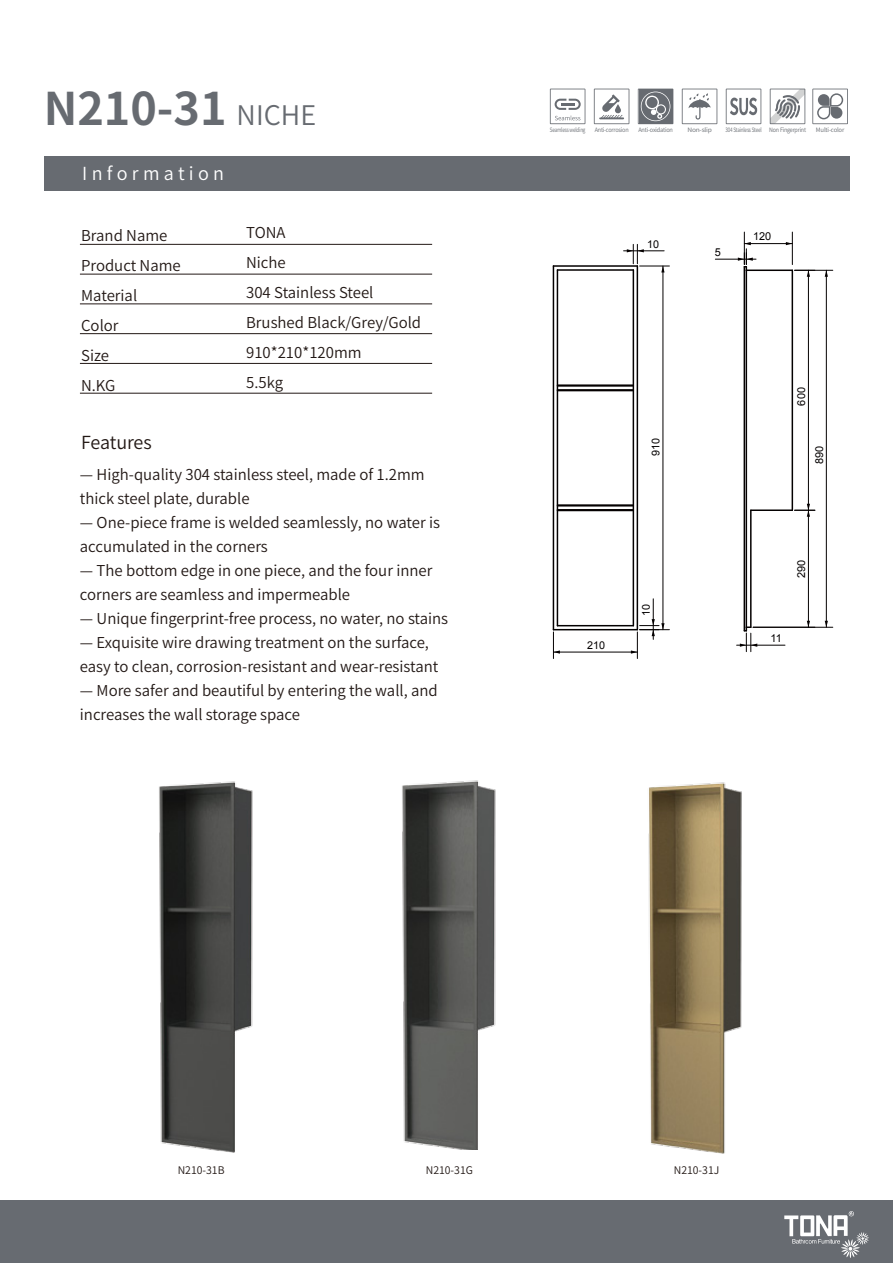
<style>
.page{position:relative;width:893px;height:1263px;background:#fff}
.page>*{position:absolute;margin:0;border:0;box-sizing:border-box;transform-origin:0 0}
.t1{font:700 45px "Source Han Sans CN";color:#676b71}
.t2{font:18px "Source Han Sans CN";letter-spacing:.24em;color:#fff}
.t3{font:18px "Source Han Sans CN";letter-spacing:-.015em;color:#221815}
.t4{font:15px/30px "Source Han Sans CN";color:#221815}
.t5{font:10.95px "Arial";color:#040000}
.t6{font:10.8px "Arial";color:#040000}
.t7{font:10.5px "Source Han Sans CN";color:#221815}
.t8{font:6px "Source Han Sans CN";letter-spacing:-.03em;color:#676b71;scale:.76 1}
.t9{font:6px "Source Han Sans CN";letter-spacing:-.03em;color:#676b71;scale:.91 1}
.t10{font:6px "Source Han Sans CN";letter-spacing:-.03em;color:#676b71;scale:.94 1}
.t11{font:6px "Source Han Sans CN";letter-spacing:-.03em;color:#676b71}
.t12{font:6px "Source Han Sans CN";letter-spacing:-.03em;color:#676b71;scale:1.11 1}
.s1{font-weight:400;font-size:27px}
</style>
<div class="page">
<div style="left:0;top:1201px;width:893px;height:62px;background:#676b71"></div>
<svg style="left:784px;top:1211px;width:85px;height:47px"></svg>
<div style="left:44px;top:156px;width:805px;height:34px;background:#676b71"></div>
<hr style="left:80px;top:244px;width:352px;height:1px;background:#221815">
<hr style="left:80px;top:274px;width:352px;height:1px;background:#221815">
<hr style="left:80px;top:303px;width:352px;height:1px;background:#221815">
<hr style="left:80px;top:333px;width:352px;height:1px;background:#221815">
<hr style="left:80px;top:363px;width:352px;height:1px;background:#221815">
<hr style="left:80px;top:393px;width:352px;height:1px;background:#221815">
<img style="left:159px;top:781px;width:94px;height:372px">
<img style="left:648px;top:782px;width:94px;height:372px">
<img style="left:402px;top:780px;width:94px;height:370px">
<hr style="left:663px;top:266px;width:1px;height:364px;background:#040000">
<hr style="left:553px;top:652px;width:84px;height:1px;background:#040000">
<svg style="left:553px;top:632px;width:7px;height:26px"></svg>
<hr style="left:624px;top:251px;width:40px;height:1px;background:#040000">
<svg style="left:627px;top:244px;width:42px;height:28px"></svg>
<hr style="left:653px;top:599px;width:1px;height:40px;background:#040000">
<svg style="left:631px;top:619px;width:38px;height:39px"></svg>
<hr style="left:557px;top:384px;width:76px;height:2px;background:#040000">
<hr style="left:557px;top:385px;width:76px;height:2px;background:#040000">
<hr style="left:557px;top:389px;width:76px;height:2px;background:#040000">
<hr style="left:553px;top:265px;width:84px;height:2px;background:#040000">
<hr style="left:637px;top:266px;width:1px;height:364px;background:#040000">
<hr style="left:553px;top:629px;width:84px;height:1px;background:#040000">
<hr style="left:553px;top:266px;width:1px;height:364px;background:#040000">
<hr style="left:557px;top:269px;width:76px;height:2px;background:#040000">
<hr style="left:557px;top:625px;width:76px;height:1px;background:#040000">
<hr style="left:557px;top:504px;width:76px;height:2px;background:#040000">
<hr style="left:557px;top:510px;width:76px;height:1px;background:#040000">
<hr style="left:557px;top:509px;width:76px;height:1px;background:#040000">
<hr style="left:633px;top:270px;width:1px;height:356px;background:#040000">
<hr style="left:557px;top:270px;width:1px;height:356px;background:#040000">
<svg style="left:594px;top:89px;width:35px;height:35px"></svg>
<svg style="left:682px;top:89px;width:35px;height:35px"></svg>
<svg style="left:550px;top:89px;width:35px;height:35px"></svg>
<svg style="left:726px;top:89px;width:35px;height:35px"></svg>
<svg style="left:812px;top:89px;width:36px;height:35px"></svg>
<svg style="left:638px;top:89px;width:35px;height:35px"></svg>
<svg style="left:770px;top:89px;width:35px;height:35px"></svg>
<hr style="left:746px;top:270px;width:1px;height:357px;background:#040000">
<hr style="left:746px;top:269px;width:46px;height:2px;background:#040000">
<hr style="left:792px;top:270px;width:1px;height:240px;background:#040000">
<hr style="left:744px;top:267px;width:1px;height:364px;background:#040000">
<hr style="left:750px;top:510px;width:2px;height:117px;background:#040000">
<hr style="left:751px;top:509px;width:41px;height:2px;background:#040000">
<hr style="left:808px;top:510px;width:1px;height:117px;background:#040000">
<hr style="left:808px;top:270px;width:1px;height:240px;background:#040000">
<svg style="left:795px;top:504px;width:20px;height:13px"></svg>
<hr style="left:795px;top:270px;width:38px;height:1px;background:#040000">
<hr style="left:753px;top:627px;width:80px;height:1px;background:#040000">
<hr style="left:826px;top:270px;width:1px;height:357px;background:#040000">
<svg style="left:825px;top:270px;width:3px;height:7px"></svg>
<svg style="left:825px;top:621px;width:3px;height:6px"></svg>
<hr style="left:737px;top:645px;width:48px;height:1px;background:#040000">
<svg style="left:740px;top:626px;width:17px;height:26px"></svg>
<hr style="left:744px;top:232px;width:1px;height:33px;background:#040000">
<hr style="left:792px;top:232px;width:1px;height:33px;background:#040000">
<hr style="left:744px;top:243px;width:48px;height:1px;background:#040000">
<svg style="left:786px;top:242px;width:6px;height:3px"></svg>
<hr style="left:715px;top:259px;width:41px;height:1px;background:#040000">
<svg style="left:738px;top:242px;width:15px;height:28px"></svg>
<h1 class="t1" style="left:44px;top:83px;width:274px">N210-31 <span class="s1">NICHE</span></h1>
<p class="t2" style="left:82px;top:164px;width:143px">Information</p>
<p class="t4" style="left:81px;top:221px;width:101px">Brand Name<br>Product Name<br>Material<br>Color<br>Size<br>N.KG</p>
<p class="t4" style="left:246px;top:218px;width:177px">TONA<br>Niche<br>304 Stainless Steel<br>Brushed Black/Grey/Gold<br>910*210*120mm<br>5.5kg</p>
<p class="t3" style="left:81px;top:433px;width:72px">Features</p>
<p class="t4" style="left:80px;top:463px;width:346px;line-height:24px">— High-quality 304 stainless steel, made of 1.2mm thick steel plate, durable</p>
<p class="t4" style="left:80px;top:511px;width:362px;line-height:24px">— One-piece frame is welded seamlessly, no water is accumulated in the corners</p>
<p class="t4" style="left:80px;top:559px;width:354px;line-height:24px">— The bottom edge in one piece, and the four inner corners are seamless and impermeable</p>
<p class="t4" style="left:80px;top:604px;width:370px">— Unique fingerprint-free process, no water, no stains</p>
<p class="t4" style="left:80px;top:631px;width:360px;line-height:24px">— Exquisite wire drawing treatment on the surface, easy to clean, corrosion-resistant and wear-resistant</p>
<p class="t4" style="left:80px;top:679px;width:359px;line-height:24px">— More safer and beautiful by entering the wall, and increases the wall storage space</p>
<p class="t8" style="left:550px;top:126px;width:48px">Seamless welding</p>
<p class="t9" style="left:595px;top:126px;width:39px">Anti-corrosion</p>
<p class="t10" style="left:638px;top:126px;width:38px">Anti-oxidation</p>
<p class="t12" style="left:687px;top:126px;width:24px">Non-slip</p>
<p class="t8" style="left:725px;top:126px;width:108px">304 Stainless Steel Non Fingerprint</p>
<p class="t11" style="left:816px;top:126px;width:30px">Multi-color</p>
<p class="t6" style="left:647px;top:237px;width:13px">10</p>
<p class="t6" style="left:649px;top:456px;width:19px;rotate:-90deg">910</p>
<p class="t6" style="left:587px;top:638px;width:19px">210</p>
<p class="t6" style="left:639px;top:616px;width:13px;rotate:-90deg">10</p>
<p class="t5" style="left:715px;top:245px;width:8px">5</p>
<p class="t5" style="left:753px;top:229px;width:20px">120</p>
<p class="t5" style="left:794px;top:405px;width:20px;rotate:-90deg">600</p>
<p class="t5" style="left:812px;top:464px;width:20px;rotate:-90deg">890</p>
<p class="t5" style="left:794px;top:578px;width:20px;rotate:-90deg">290</p>
<p class="t5" style="left:771px;top:631px;width:13px">11</p>
<p class="t7" style="left:178px;top:1165px;width:48px">N210-31B</p>
<p class="t7" style="left:426px;top:1165px;width:49px">N210-31G</p>
<p class="t7" style="left:674px;top:1165px;width:47px">N210-31J</p>
</div>
